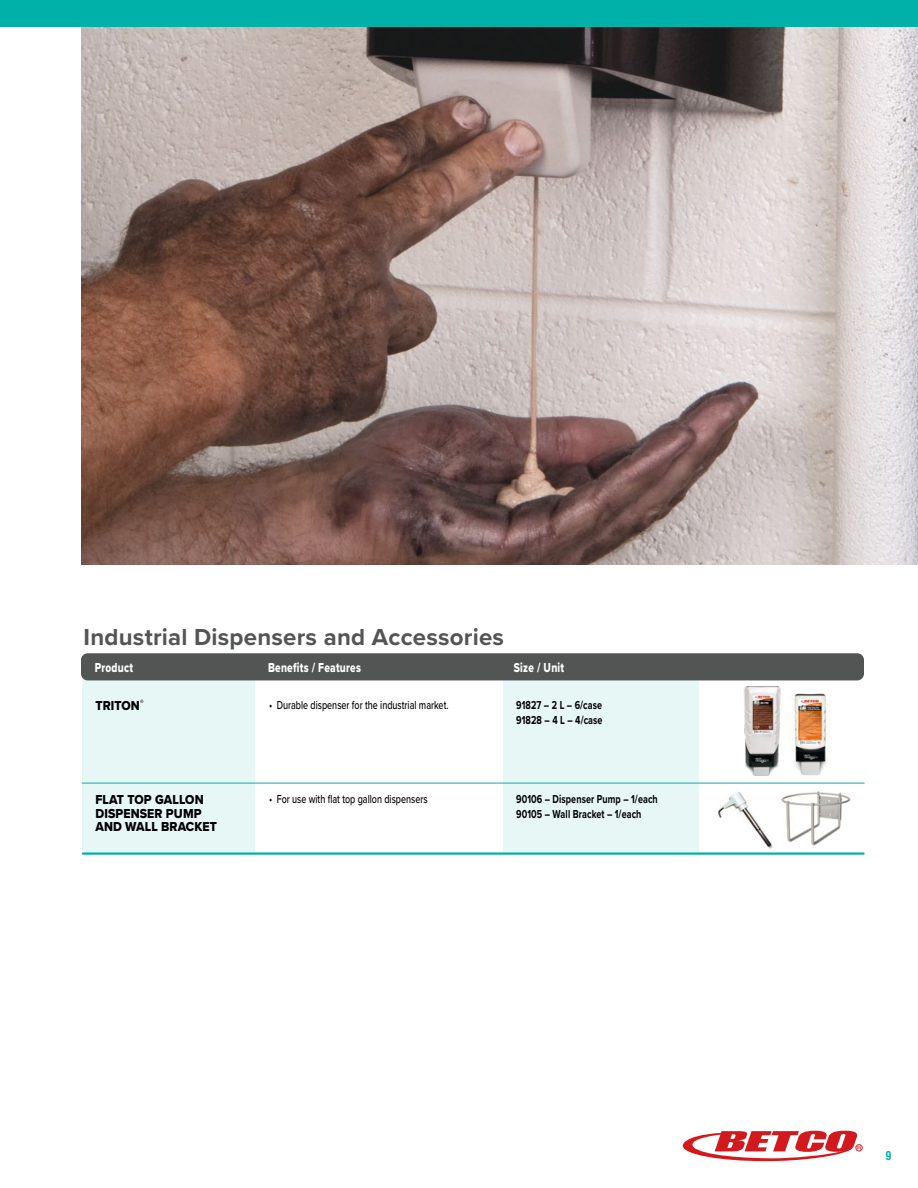
<style>
.page{position:relative;width:918px;height:1188px;background:#fff}
.page>*{position:absolute;margin:0;border:0;box-sizing:border-box;transform-origin:0 0}
.t1{font:700 24px "Proxima Nova";letter-spacing:.01em;color:#535454}
.t2{font:13.5px/13.5px "Proxima Nova Extrabld";letter-spacing:.01em;color:#000;scale:.9 1}
.t3{font:13.5px "Proxima Nova Extrabld";letter-spacing:.025em;color:#fff;scale:.75 1}
.t4{font:700 12px/15.1px "Proxima Nova";letter-spacing:.01em;color:#000;scale:.75 1}
.t5{font:500 12px "Proxima Nova";color:#000;scale:.75 1}
.t6{font:700 condensed 12px "Helvetica LT Pro";color:#00b1aa}
</style>
<div class="page">
<img style="left:81px;top:26px;width:837px;height:538px">
<div style="left:0;top:0;width:918px;height:26px;background:#00b1aa"></div>
<div style="left:82px;top:661px;width:173px;height:192px;background:#e6f7f6"></div>
<div style="left:503px;top:661px;width:196px;height:191px;background:#e6f7f6"></div>
<img style="left:794px;top:693px;width:33px;height:83px">
<img style="left:744px;top:686px;width:37px;height:90px">
<div style="left:81px;top:653px;width:783px;height:27px;background:#535454;border-radius:7px"></div>
<hr style="left:83px;top:852px;width:781px;height:3px;background:#00b1aa">
<img style="left:781px;top:791px;width:70px;height:55px">
<img style="left:718px;top:792px;width:55px;height:57px">
<hr style="left:82px;top:783px;width:782px;height:1px;background:#00b1aa">
<div style="left:855px;top:1144px;width:8px;height:7px;border:1px solid #d21a1e;border-radius:50%"></div>
<svg style="left:682px;top:1131px;width:179px;height:30px"></svg>
<h1 class="t1" style="left:84px;top:619px;width:422px">Industrial Dispensers and Accessories</h1>
<p class="t3" style="left:95px;top:658px;width:53px">Product</p>
<p class="t3" style="left:268px;top:658px;width:125px">Benefits / Features</p>
<p class="t3" style="left:514px;top:658px;width:69px">Size / Unit</p>
<p class="t2" style="left:95px;top:698px;width:55px">TRITON<sup>®</sup></p>
<p class="t2" style="left:95px;top:793px;width:137px">FLAT TOP GALLON<br>DISPENSER PUMP<br>AND WALL BRACKET</p>
<p class="t5" style="left:269px;top:696px;width:241px">• Durable dispenser for the industrial market.</p>
<p class="t4" style="left:516px;top:697px;width:117px">91827 – 2 L – 6/case<br>91828 – 4 L – 4/case</p>
<p class="t5" style="left:269px;top:790px;width:213px">• For use with flat top gallon dispensers</p>
<p class="t4" style="left:516px;top:791px;width:190px">90106 – Dispenser Pump – 1/each<br>90105 – Wall Bracket – 1/each</p>
<p class="t6" style="left:886px;top:1148px;width:7px">9</p>
</div>
